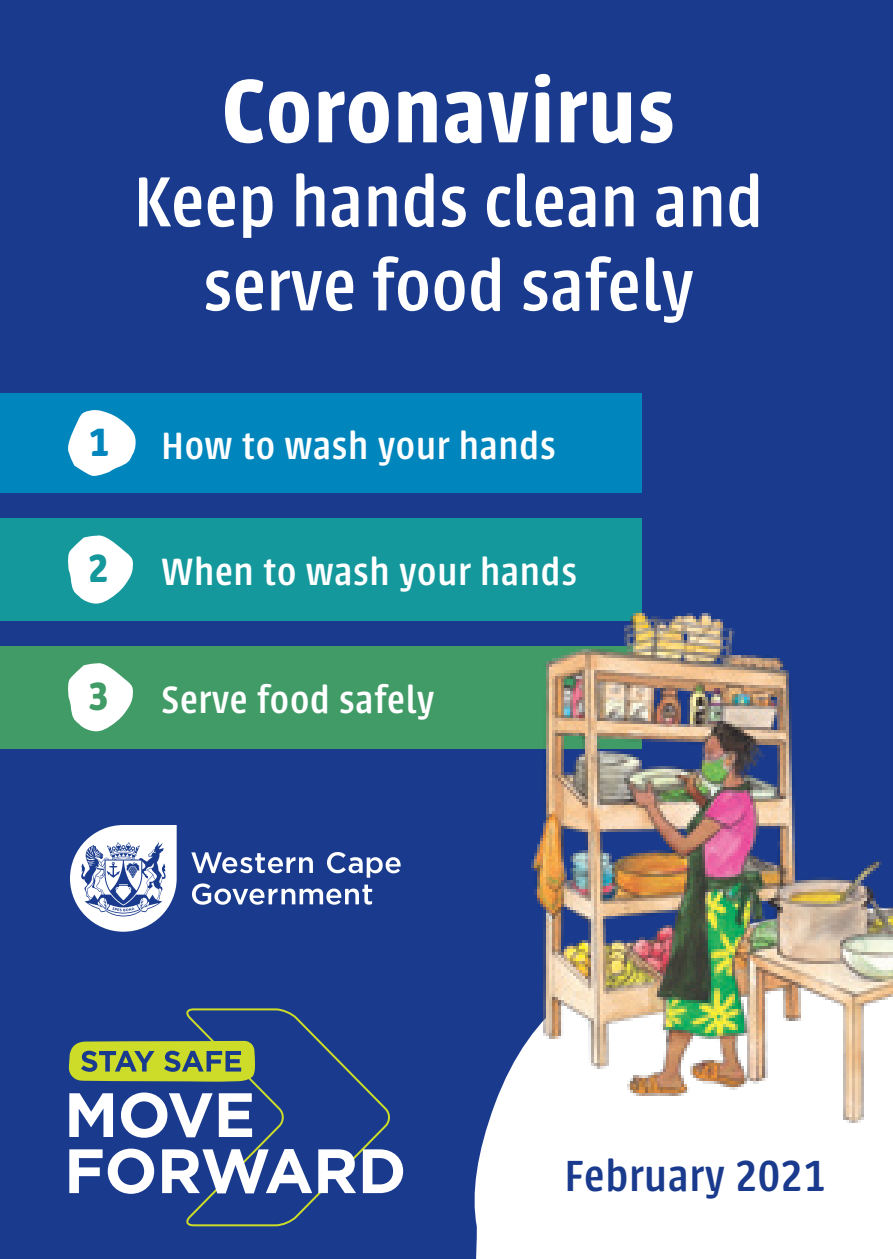
<style>
.page{position:relative;width:893px;height:1259px;background:#193a8d}
.page>*{position:absolute;margin:0;border:0;box-sizing:border-box;transform-origin:0 0}
.Poster_Heading{font:600 99px "Urbana";letter-spacing:.02em;color:#fff}
.sub_heading{font:500 78px/84px "Urbana";letter-spacing:.01em;color:#fff;text-align:center}
.helpline{font:500 48px "Urbana";letter-spacing:.02em;color:#193a8d}
.Poster_Heading-2{font:600 43.5px "Urbana";color:#0085bc}
.Poster_Heading-3{font:600 43.5px "Urbana";color:#419b66}
.Poster_Heading-4{font:600 43.5px "Urbana";color:#15989b}
.body_BIG_WHITE{font:500 42px "Urbana";letter-spacing:.02em;color:#fff}
</style>
<div class="page">
<div style="left:474px;top:1040px;width:419px;height:219px;background:#fff"></div>
<div style="left:0;top:393px;width:642px;height:100px;background:#0085bc"></div>
<svg style="left:68px;top:410px;width:68px;height:66px"></svg>
<div style="left:0;top:646px;width:642px;height:102px;background:#419b66"></div>
<svg style="left:68px;top:663px;width:65px;height:69px"></svg>
<div style="left:0;top:518px;width:642px;height:102px;background:#15989b"></div>
<svg style="left:68px;top:535px;width:65px;height:69px"></svg>
<svg style="left:70px;top:825px;width:331px;height:107px"></svg>
<img style="left:528px;top:610px;width:365px;height:515px">
<svg style="left:69px;top:1008px;width:334px;height:218px"></svg>
<p class="Poster_Heading" style="left:223px;top:55px;width:453px">Coronavirus</p>
<p class="sub_heading" style="left:134px;top:160px;width:630px">Keep hands clean and serve food safely</p>
<p class="Poster_Heading-2" style="left:89px;top:418px;width:21px">1</p>
<p class="body_BIG_WHITE" style="left:162px;top:422px;width:396px">How to wash your hands</p>
<p class="Poster_Heading-4" style="left:88px;top:544px;width:21px">2</p>
<p class="body_BIG_WHITE" style="left:162px;top:549px;width:417px">When to wash your hands</p>
<p class="Poster_Heading-3" style="left:88px;top:672px;width:21px">3</p>
<p class="body_BIG_WHITE" style="left:162px;top:676px;width:274px">Serve food safely</p>
<p class="helpline" style="left:565px;top:1149px;width:262px">February 2021</p>
</div>
